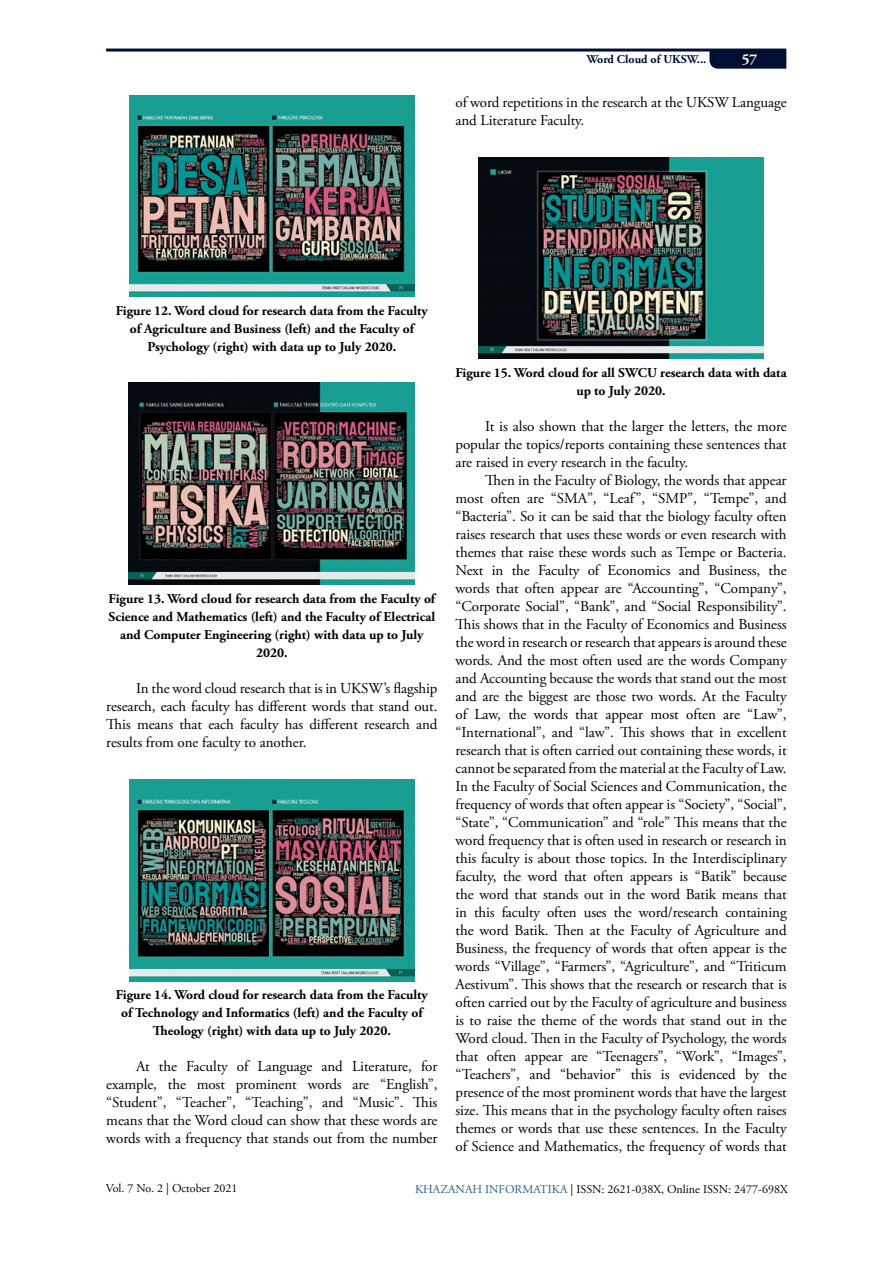
<style>
.page{position:relative;width:893px;height:1263px;background:#fff}
.page>*{position:absolute;margin:0;border:0;box-sizing:border-box;transform-origin:0 0}
.t1{font:15px/18px "Adobe Garamond Pro";letter-spacing:-.005em;color:#000;text-align:justify}
.t2{font:700 15px "Adobe Garamond Pro";color:#fff}
.t3{font:700 13.5px/18px "Adobe Garamond Pro";color:#000;text-align:center}
.t4{font:12px "Adobe Garamond Pro";color:#000}
.t5{font:700 12px "Adobe Garamond Pro";color:#001032}
.s1{color:#275b9b}
</style>
<div class="page">
<hr style="left:106px;top:49px;width:680px;height:3px;background:#001032">
<svg style="left:709px;top:51px;width:77px;height:18px"></svg>
<img style="left:129px;top:96px;width:285px;height:201px">
<img style="left:129px;top:382px;width:286px;height:203px">
<img style="left:129px;top:780px;width:285px;height:201px">
<img style="left:479px;top:157px;width:284px;height:202px">
<p class="t5" style="left:587px;top:52px;width:121px">Word Cloud of UKSW...</p>
<p class="t2" style="left:742px;top:51px;width:17px">57</p>
<p class="t1" style="left:455px;top:93px;width:333px">of word repetitions in the research at the UKSW Language and Literature Faculty.</p>
<p class="t3" style="left:116px;top:302px;width:314px">Figure 12. Word cloud for research data from the Faculty of Agriculture and Business (left) and the Faculty of<br>Psychology (right) with data up to July 2020.</p>
<p class="t3" style="left:109px;top:590px;width:328px">Figure 13. Word cloud for research data from the Faculty of Science and Mathematics (left) and the Faculty of Electrical and Computer Engineering (right) with data up to July 2020.</p>
<p class="t1" style="left:106px;top:680px;width:333px;text-indent:30px">In the word cloud research that is in UKSW’s flagship research, each faculty has different words that stand out.<br>This means that each faculty has different research and results from one faculty to another.</p>
<p class="t3" style="left:116px;top:986px;width:314px">Figure 14. Word cloud for research data from the Faculty of Technology and Informatics (left) and the Faculty of<br>Theology (right) with data up to July 2020.</p>
<p class="t1" style="left:106px;top:1058px;width:333px;text-indent:30px">At the Faculty of Language and Literature, for example, the most prominent words are “English”, “Student”, “Teacher”, “Teaching”, and “Music”. This means that the Word cloud can show that these words are words with a frequency that stands out from the number</p>
<p class="t3" style="left:455px;top:364px;width:333px">Figure 15. Word cloud for all SWCU research data with data up to July 2020.</p>
<p class="t1" style="left:455px;top:417px;width:333px;text-indent:30px">It is also shown that the larger the letters, the more popular the topics/reports containing these sentences that are raised in every research in the faculty.</p>
<p class="t1" style="left:455px;top:471px;width:333px;text-indent:30px">Then in the Faculty of Biology, the words that appear most often are “SMA”, “Leaf”, “SMP”, “Tempe”, and “Bacteria”. So it can be said that the biology faculty often raises research that uses these words or even research with themes that raise these words such as Tempe or Bacteria.<br>Next in the Faculty of Economics and Business, the words that often appear are “Accounting”, “Company”, “Corporate Social”, “Bank”, and “Social Responsibility”.<br>This shows that in the Faculty of Economics and Business the word in research or research that appears is around these words. And the most often used are the words Company and Accounting because the words that stand out the most and are the biggest are those two words. At the Faculty of Law, the words that appear most often are “Law”, “International”, and “law”. This shows that in excellent research that is often carried out containing these words, it cannot be separated from the material at the Faculty of Law.<br>In the Faculty of Social Sciences and Communication, the frequency of words that often appear is “Society”, “Social”, “State”, “Communication” and “role” This means that the word frequency that is often used in research or research in this faculty is about those topics. In the Interdisciplinary faculty, the word that often appears is “Batik” because the word that stands out in the word Batik means that in this faculty often uses the word/research containing the word Batik. Then at the Faculty of Agriculture and Business, the frequency of words that often appear is the words “Village”, “Farmers”, “Agriculture”, and “Triticum Aestivum”. This shows that the research or research that is often carried out by the Faculty of agriculture and business is to raise the theme of the words that stand out in the Word cloud. Then in the Faculty of Psychology, the words that often appear are “Teenagers”, “Work”, “Images”, “Teachers”, and “behavior” this is evidenced by the presence of the most prominent words that have the largest size. This means that in the psychology faculty often raises themes or words that use these sentences. In the Faculty of Science and Mathematics, the frequency of words that</p>
<p class="t4" style="left:106px;top:1181px;width:133px">Vol. 7 No. 2 | October 2021</p>
<p class="t4" style="left:415px;top:1182px;width:374px"><span class="s1">KHAZANAH INFORMATIKA</span> | ISSN: 2621-038X, Online ISSN: 2477-698X</p>
</div>
